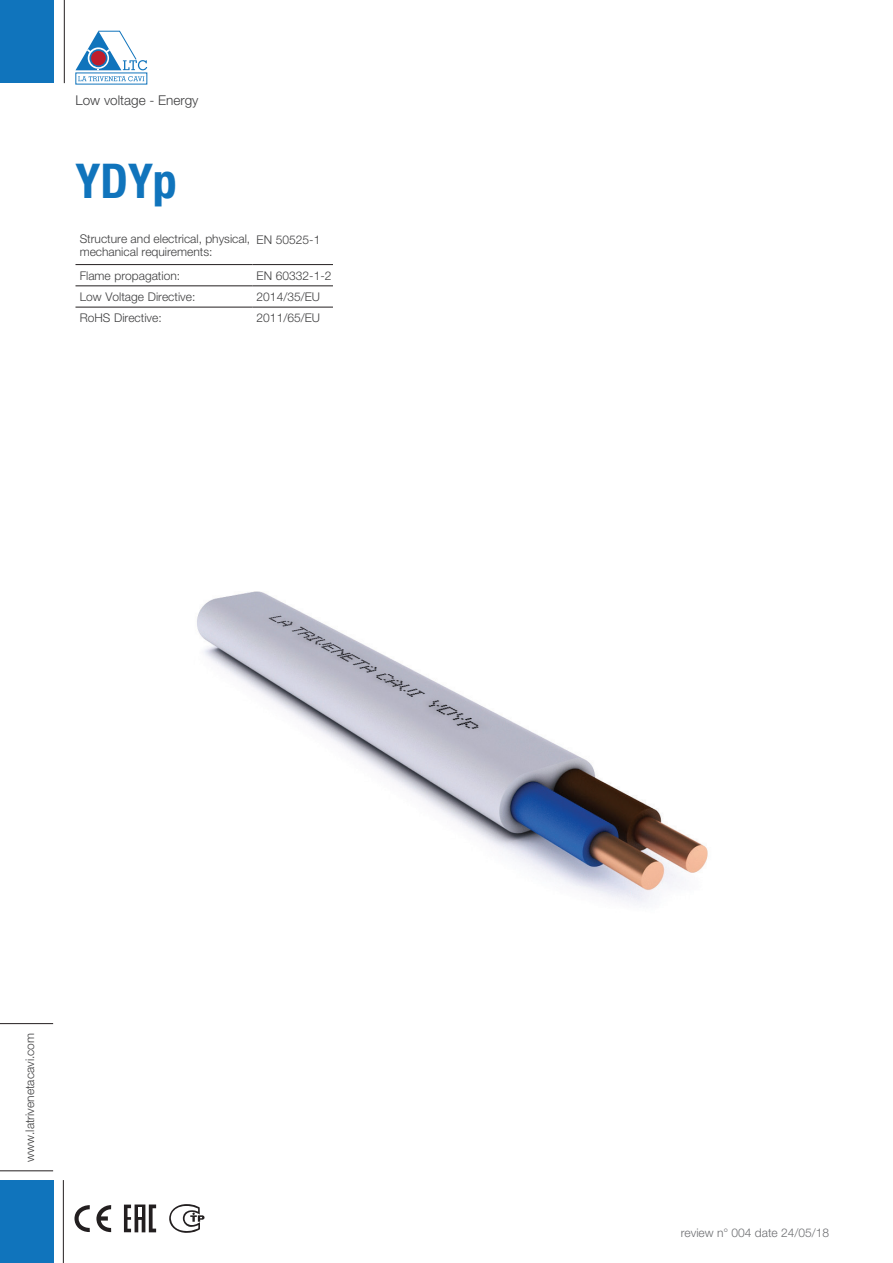
<style>
.page{position:relative;width:893px;height:1263px;background:#fff}
.page>*{position:absolute;margin:0;border:0;box-sizing:border-box;transform-origin:0 0}
.Normale{font:700 condensed 48px "Helvetica Neue LT Pro";color:#1074bc}
.t1{font:300 13.5px "Helvetica Neue LT Pro";color:#3e3e3f}
.Normale-2{font:300 12px/13.5px "Helvetica Neue LT Pro";color:#3e3e3f}
.t2{font:300 12px "Helvetica Neue LT Pro";color:#6d6e71}
</style>
<div class="page">
<div style="left:0;top:0;width:53px;height:83px;background:#1074bc"></div>
<svg style="left:78px;top:76px;width:66px;height:5px"></svg>
<svg style="left:75px;top:31px;width:72px;height:39px"></svg>
<hr style="left:64px;top:0;width:1px;height:83px;background:#231f20">
<div style="left:0;top:1180px;width:53px;height:83px;background:#1074bc"></div>
<svg style="left:74px;top:1205px;width:37px;height:27px"></svg>
<hr style="left:63px;top:1180px;width:1px;height:83px;background:#231f20">
<hr style="left:0;top:1023px;width:53px;height:1px;background:#231f20">
<hr style="left:0;top:1170px;width:53px;height:1px;background:#231f20">
<hr style="left:75px;top:264px;width:177px;height:1px;background:#231f20">
<hr style="left:252px;top:264px;width:81px;height:1px;background:#231f20">
<hr style="left:75px;top:286px;width:177px;height:1px;background:#231f20">
<hr style="left:252px;top:286px;width:81px;height:1px;background:#231f20">
<hr style="left:75px;top:307px;width:177px;height:1px;background:#231f20">
<hr style="left:252px;top:307px;width:81px;height:1px;background:#231f20">
<img style="left:197px;top:591px;width:511px;height:313px">
<svg style="left:123px;top:1204px;width:34px;height:29px"></svg>
<hr style="left:138px;top:1207px;width:4px;height:10px;background:#fff">
<svg style="left:169px;top:1204px;width:36px;height:29px"></svg>
<p class="t1" style="left:75px;top:92px;width:125px">Low voltage - Energy</p>
<p class="Normale" style="left:75px;top:151px;width:103px">YDYp</p>
<p class="Normale-2" style="left:80px;top:232px;width:172px">Structure and electrical, physical, mechanical requirements:</p>
<p class="Normale-2" style="left:257px;top:232px;width:65px">EN 50525-1</p>
<p class="Normale-2" style="left:80px;top:268px;width:102px">Flame propagation:</p>
<p class="Normale-2" style="left:257px;top:268px;width:76px">EN 60332-1-2</p>
<p class="Normale-2" style="left:80px;top:289px;width:117px">Low Voltage Directive:</p>
<p class="Normale-2" style="left:257px;top:289px;width:65px">2014/35/EU</p>
<p class="Normale-2" style="left:80px;top:311px;width:83px">RoHS Directive:</p>
<p class="Normale-2" style="left:257px;top:311px;width:65px">2011/65/EU</p>
<p class="Normale-2" style="left:23px;top:1161px;width:130px;rotate:-90deg">www.latrivenetacavi.com</p>
<p class="t2" style="left:681px;top:1226px;width:150px">review n° 004 date 24/05/18</p>
</div>
